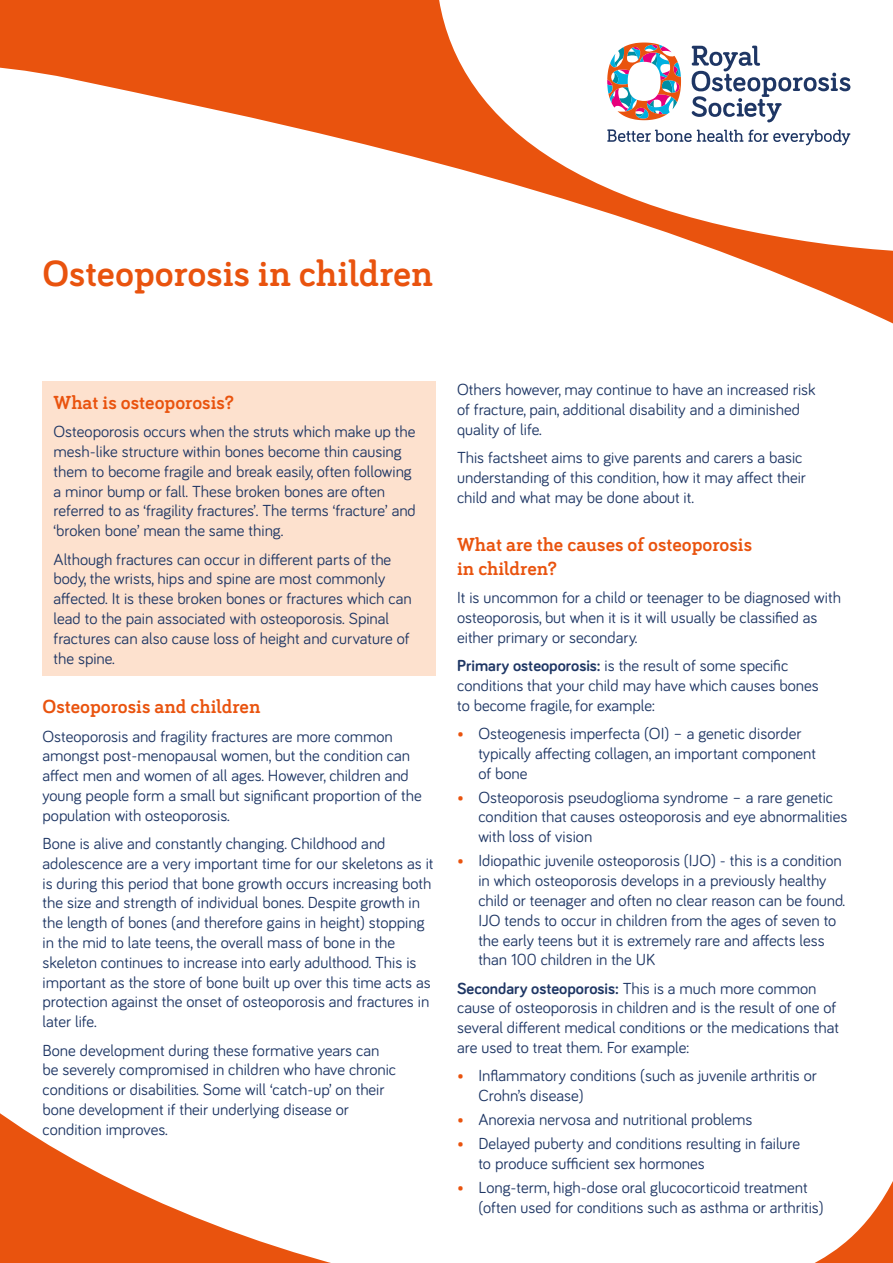
<style>
.page{position:relative;width:893px;height:1263px;background:#fff}
.page>*{position:absolute;margin:0;border:0;box-sizing:border-box;transform-origin:0 0}
.t1{font:700 37.5px "Bariol Serif";color:#e9530e}
.t2{font:700 19.5px/23.4px "Bariol Serif";color:#e9530e}
.t3{font:16.5px/19.8px "Bariol";color:#1e3664}
.s1{font-weight:700}
.s2{color:#e9530e}
</style>
<div class="page">
<svg style="left:0;top:14px;width:235px;height:662px"></svg>
<svg style="left:0;top:1113px;width:893px;height:150px"></svg>
<svg style="left:235px;top:0;width:658px;height:324px"></svg>
<svg style="left:607px;top:129px;width:243px;height:16px"></svg>
<svg style="left:607px;top:43px;width:74px;height:77px"></svg>
<svg style="left:692px;top:46px;width:158px;height:76px"></svg>
<div style="left:43px;top:381px;width:393px;height:295px;background:#fde1ce"></div>
<h1 class="t1" style="left:43px;top:248px;width:392px">Osteoporosis in children</h1>
<p class="t2" style="left:54px;top:390px;width:182px">What is osteoporosis?</p>
<p class="t3" style="left:54px;top:421px;width:364px">Osteoporosis occurs when the struts which make up the mesh-like structure within bones become thin causing them to become fragile and break easily, often following a minor bump or fall. These broken bones are often referred to as ‘fragility fractures’. The terms ‘fracture’ and ‘broken bone’ mean the same thing.</p>
<p class="t3" style="left:54px;top:548px;width:360px">Although fractures can occur in different parts of the body, the wrists, hips and spine are most commonly affected. It is these broken bones or fractures which can lead to the pain associated with osteoporosis. Spinal fractures can also cause loss of height and curvature of the spine.</p>
<p class="t2" style="left:43px;top:694px;width:219px">Osteoporosis and children</p>
<p class="t3" style="left:43px;top:725px;width:381px">Osteoporosis and fragility fractures are more common amongst post-menopausal women, but the condition can affect men and women of all ages. However, children and young people form a small but significant proportion of the population with osteoporosis.</p>
<p class="t3" style="left:43px;top:833px;width:392px">Bone is alive and constantly changing. Childhood and adolescence are a very important time for our skeletons as it is during this period that bone growth occurs increasing both the size and strength of individual bones. Despite growth in the length of bones (and therefore gains in height) stopping in the mid to late teens, the overall mass of bone in the skeleton continues to increase into early adulthood. This is important as the store of bone built up over this time acts as protection against the onset of osteoporosis and fractures in later life.</p>
<p class="t3" style="left:43px;top:1039px;width:355px">Bone development during these formative years can be severely compromised in children who have chronic conditions or disabilities. Some will ‘catch-up’ on their bone development if their underlying disease or condition improves.</p>
<p class="t3" style="left:457px;top:379px;width:360px">Others however, may continue to have an increased risk of fracture, pain, additional disability and a diminished quality of life.</p>
<p class="t3" style="left:457px;top:447px;width:350px">This factsheet aims to give parents and carers a basic understanding of this condition, how it may affect their child and what may be done about it.</p>
<p class="t2" style="left:457px;top:532px;width:296px">What are the causes of osteoporosis in children?</p>
<p class="t3" style="left:457px;top:587px;width:385px">It is uncommon for a child or teenager to be diagnosed with osteoporosis, but when it is it will usually be classified as either primary or secondary.</p>
<p class="t3" style="left:457px;top:655px;width:363px"><span class="s1">Primary osteoporosis:</span> is the result of some specific conditions that your child may have which causes bones to become fragile, for example:</p>
<p class="t3" style="left:478px;top:723px;width:339px;text-indent:-21px"><span class="s2">•</span> Osteogenesis imperfecta (OI) – a genetic disorder typically affecting collagen, an important component of bone</p>
<p class="t3" style="left:478px;top:786px;width:371px;text-indent:-21px"><span class="s2">•</span> Osteoporosis pseudoglioma syndrome – a rare genetic condition that causes osteoporosis and eye abnormalities with loss of vision</p>
<p class="t3" style="left:478px;top:850px;width:368px;text-indent:-21px"><span class="s2">•</span> Idiopathic juvenile osteoporosis (IJO) - this is a condition in which osteoporosis develops in a previously healthy child or teenager and often no clear reason can be found.<br>IJO tends to occur in children from the ages of seven to the early teens but it is extremely rare and affects less than 100 children in the UK</p>
<p class="t3" style="left:457px;top:977px;width:383px"><span class="s1">Secondary osteoporosis:</span> This is a much more common cause of osteoporosis in children and is the result of one of several different medical conditions or the medications that are used to treat them. For example:</p>
<p class="t3" style="left:478px;top:1065px;width:340px;text-indent:-21px"><span class="s2">•</span> Inflammatory conditions (such as juvenile arthritis or<br>Crohn’s disease)</p>
<p class="t3" style="left:457px;top:1109px;width:297px"><span class="s2">•</span> Anorexia nervosa and nutritional problems</p>
<p class="t3" style="left:478px;top:1133px;width:323px;text-indent:-21px"><span class="s2">•</span> Delayed puberty and conditions resulting in failure to produce sufficient sex hormones</p>
<p class="t3" style="left:478px;top:1177px;width:347px;text-indent:-21px"><span class="s2">•</span> Long-term, high-dose oral glucocorticoid treatment (often used for conditions such as asthma or arthritis)</p>
</div>
